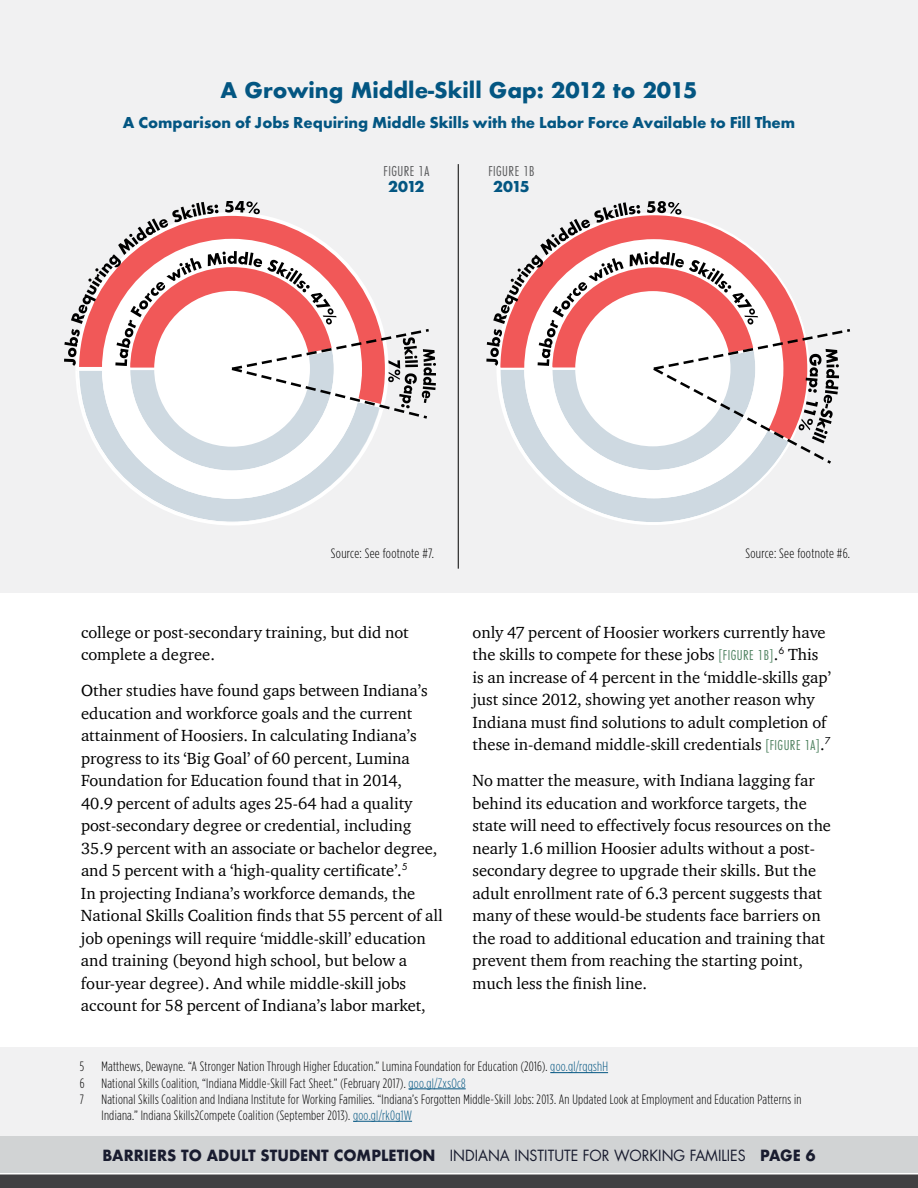
<style>
.page{position:relative;width:918px;height:1188px;background:#fff}
.page>*{position:absolute;margin:0;border:0;box-sizing:border-box;transform-origin:0 0}
.t1{font:700 21px "Futura";color:#035682}
.t2{font:16.5px/22.5px "ITC Charter Com";color:#000}
.t3{font:700 16.5px "Futura PT";color:#035682}
.t4{font:700 15px "Futura";color:#191c2f;scale:.95 1}
.t5{font:15px "Futura PT Cond";letter-spacing:.03em;color:#58595b}
.t6{font:300 13.5px/16.2px "Gotham Condensed";letter-spacing:.02em;color:#000}
.t7{font:300 13.5px "Gotham Condensed";letter-spacing:.02em;color:#000;scale:1.05 1}
.s1{font-family:"Futura PT Cond";font-size:15px;color:#4f8260}
.s2{color:#035682}
.s3{font-family:"Futura Std";font-weight:400}
</style>
<div class="page">
<div style="left:0;top:0;width:918px;height:593px;background:#f1f1f2"></div>
<div style="left:0;top:1165px;width:918px;height:23px;background:#414042"></div>
<div style="left:0;top:1136px;width:918px;height:39px;background:#d1d3d4"></div>
<svg style="left:64px;top:201px;width:371px;height:321px"></svg>
<svg style="left:537px;top:473px;width:232px;height:50px;fill:#ced9e1"></svg>
<div style="left:524px;top:239px;width:259px;height:259px;background:#fff;border-radius:50%"></div>
<svg style="left:486px;top:201px;width:364px;height:272px"></svg>
<hr style="left:458px;top:164px;width:1px;height:405px;background:#000">
<div style="left:0;top:1048px;width:918px;height:88px;background:#f1f1f2"></div>
<hr style="left:550px;top:1072px;width:58px;height:1px;background:#035682">
<hr style="left:409px;top:1089px;width:57px;height:1px;background:#035682">
<hr style="left:353px;top:1121px;width:59px;height:1px;background:#035682">
<p class="t1" style="left:221px;top:75px;width:478px">A Growing Middle-Skill Gap: 2012 to 2015</p>
<p class="t3" style="left:123px;top:112px;width:674px">A Comparison of Jobs Requiring Middle Skills with the Labor Force Available to Fill Them</p>
<p class="t5" style="left:383px;top:162px;width:47px">FIGURE 1A</p>
<p class="t3" style="left:388px;top:176px;width:38px">2012</p>
<p class="t5" style="left:488px;top:162px;width:48px">FIGURE 1B</p>
<p class="t3" style="left:493px;top:176px;width:38px">2015</p>
<p class="t7" style="left:331px;top:545px;width:100px">Source: See footnote #7.</p>
<p class="t7" style="left:746px;top:545px;width:101px">Source: See footnote #6.</p>
<p class="t2" style="left:81px;top:621px;width:329px">college or post-secondary training, but did not complete a degree.</p>
<p class="t2" style="left:81px;top:679px;width:363px">Other studies have found gaps between Indiana’s education and workforce goals and the current attainment of Hoosiers. In calculating Indiana’s progress to its ‘Big Goal’ of 60 percent, Lumina Foundation for Education found that in 2014,<br>40.9 percent of adults ages 25-64 had a quality post-secondary degree or credential, including 35.9 percent with an associate or bachelor degree, and 5 percent with a ‘high-quality certificate’.<sup>5<br></sup>In projecting Indiana’s workforce demands, the National Skills Coalition finds that 55 percent of all job openings will require ‘middle-skill’ education and training (beyond high school, but below a four-year degree). And while middle-skill jobs account for 58 percent of Indiana’s labor market,</p>
<p class="t2" style="left:472px;top:621px;width:360px">only 47 percent of Hoosier workers currently have the skills to compete for these jobs <span class="s1">[FIGURE 1B]</span>.<sup>6</sup> This is an increase of 4 percent in the ‘middle-skills gap’ just since 2012, showing yet another reason why Indiana must find solutions to adult completion of these in-demand middle-skill credentials <span class="s1">[FIGURE 1A]</span>.<sup>7</sup></p>
<p class="t2" style="left:472px;top:769px;width:360px">No matter the measure, with Indiana lagging far behind its education and workforce targets, the state will need to effectively focus resources on the nearly 1.6 million Hoosier adults without a post&shy;secondary degree to upgrade their skills. But the adult enrollment rate of 6.3 percent suggests that many of these would-be students face barriers on the road to additional education and training that prevent them from reaching the starting point, much less the finish line.</p>
<p class="t6" style="left:80px;top:1058px;width:530px;text-indent:22px">Matthews, Dewayne. “A Stronger Nation Through Higher Education.” Lumina Foundation for Education (2016). <span class="s2">goo.gl/rqqshH<br></span>6 National Skills Coalition, “Indiana Middle-Skill Fact Sheet.” (February 2017). <span class="s2">goo.gl/ZxsOc8<br></span>7</p>
<p class="t6" style="left:80px;top:1058px;width:6px">5</p>
<p class="t6" style="left:101px;top:1091px;width:702px">National Skills Coalition and Indiana Institute for Working Families. “Indiana’s Forgotten Middle-Skill Jobs: 2013. An Updated Look at Employment and Education Patterns in<br>Indiana.” Indiana Skills2Compete Coalition (September 2013). <span class="s2">goo.gl/rk0g1W</span></p>
<p class="t4" style="left:103px;top:1145px;width:752px">BARRIERS TO ADULT STUDENT COMPLETION <span class="s3">INDIANA INSTITUTE FOR WORKING FAMILIES</span> PAGE 6</p>
</div>
